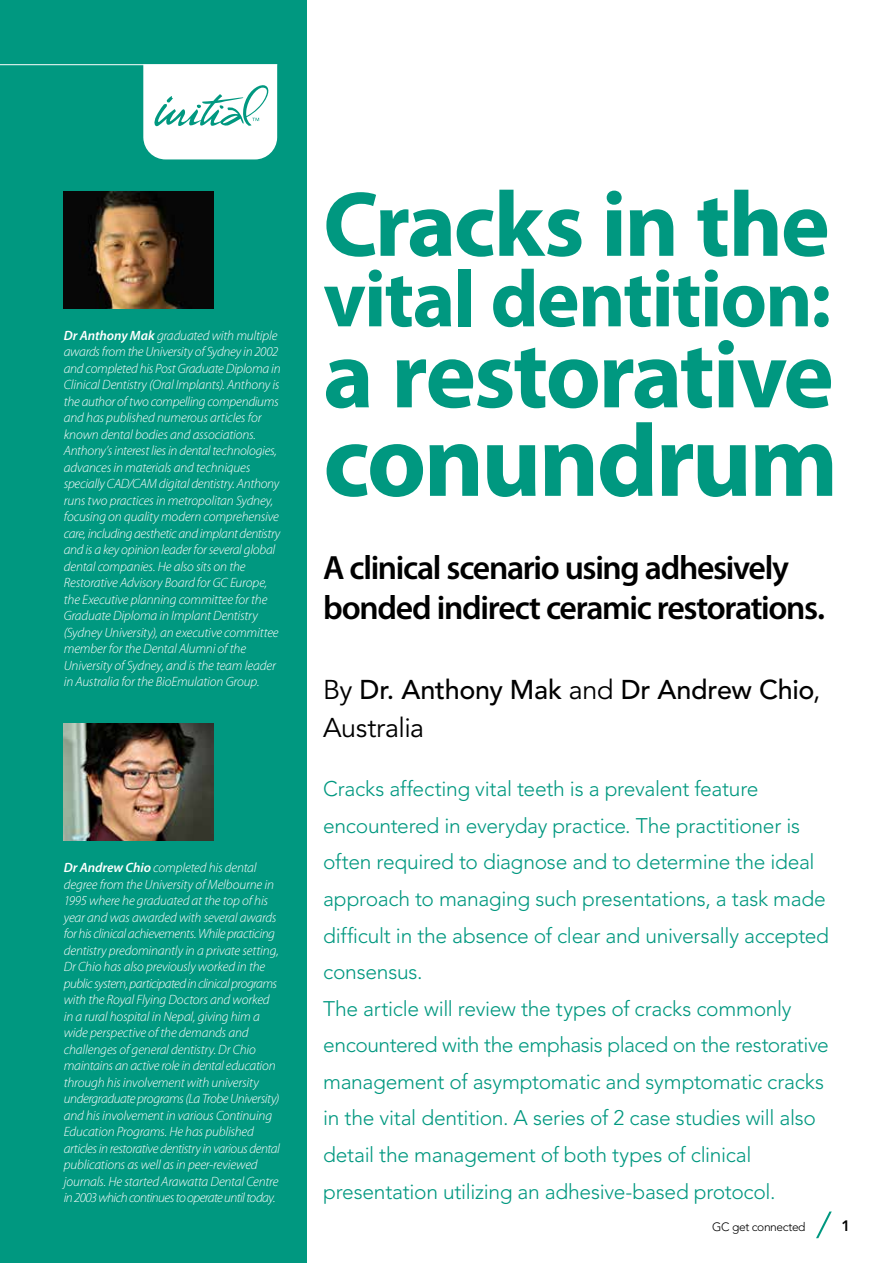
<style>
.page{position:relative;width:893px;height:1263px;background:#fff}
.page>*{position:absolute;margin:0;border:0;box-sizing:border-box;transform-origin:0 0}
.t1{font:700 103.5px "Myriad Pro";letter-spacing:-.025em;color:#009880}
.t2{font:700 96px "Myriad Pro";letter-spacing:-.025em;color:#009880}
.t3{font:700 93px "Myriad Pro";letter-spacing:-.025em;color:#009880}
.t4{font:700 81px "Myriad Pro";letter-spacing:-.025em;color:#009880}
.t5{font:600 33.75px/40.5px "Myriad Pro";letter-spacing:-.04em;color:#000}
.t6{font:500 27px/37.5px "Avenir LT Std";letter-spacing:-.01em;color:#000}
.t7{font:300 21px/36.6px "Avenir LT Std";letter-spacing:-.015em;color:#009880}
.t8{font:800 15px "Avenir LT Std";color:#000}
.t9{font:italic 300 13.5px/16.5px "Myriad Pro";letter-spacing:-.015em;color:#fff}
.t10{font:300 12px "Avenir LT Std";letter-spacing:-.03em;color:#000}
.s1{font-weight:600}
.s2{font-weight:400}
</style>
<div class="page">
<svg style="left:816px;top:1211px;width:16px;height:27px"></svg>
<div style="left:0;top:0;width:306px;height:1263px;background:#009880"></div>
<img style="left:64px;top:191px;width:150px;height:117px">
<hr style="left:0;top:64px;width:277px;height:1px;background:#fff">
<svg style="left:143px;top:64px;width:134px;height:95px;background:#e5f4f2"></svg>
<img style="left:64px;top:724px;width:150px;height:117px">
<p class="t9" style="left:64px;top:327px;width:218px"><span class="s1">Dr Anthony Mak</span> graduated with multiple awards from the University of Sydney in 2002 and completed his Post Graduate Diploma in Clinical Dentistry (Oral Implants). Anthony is the author of two compelling compendiums and has published numerous articles for known dental bodies and associations.<br>Anthony’s interest lies in dental technologies, advances in materials and techniques specially CAD/CAM digital dentistry. Anthony runs two practices in metropolitan Sydney, focusing on quality modern comprehensive care, including aesthetic and implant dentistry and is a key opinion leader for several global dental companies. He also sits on the Restorative Advisory Board for GC Europe, the Executive planning committee for the Graduate Diploma in Implant Dentistry (Sydney University), an executive committee member for the Dental Alumni of the University of Sydney, and is the team leader in Australia for the BioEmulation Group.</p>
<p class="t9" style="left:64px;top:860px;width:218px"><span class="s1">Dr Andrew Chio</span> completed his dental degree from the University of Melbourne in 1995 where he graduated at the top of his year and was awarded with several awards for his clinical achievements. While practicing dentistry predominantly in a private setting, Dr Chio has also previously worked in the public system, participated in clinical programs with the Royal Flying Doctors and worked in a rural hospital in Nepal, giving him a wide perspective of the demands and challenges of general dentistry. Dr Chio maintains an active role in dental education through his involvement with university undergraduate programs (La Trobe University) and his involvement in various Continuing Education Programs. He has published articles in restorative dentistry in various dental publications as well as in peer-reviewed journals. He started Arawatta Dental Centre in 2003 which continues to operate until today.</p>
<h3 class="t3" style="left:323px;top:172px;width:508px">Cracks in the</h3>
<h3 class="t4" style="left:323px;top:254px;width:509px">vital dentition:</h3>
<h2 class="t2" style="left:323px;top:321px;width:512px">a restorative</h2>
<h1 class="t1" style="left:323px;top:403px;width:517px">conundrum</h1>
<h3 class="t5" style="left:323px;top:548px;width:503px">A clinical scenario using adhesively bonded indirect ceramic restorations.</h3>
<h3 class="t6" style="left:323px;top:672px;width:499px"><span class="s2">By</span> Dr. Anthony Mak <span class="s2">and</span> Dr Andrew Chio<span class="s2">,<br>Australia</span></h3>
<p class="t7" style="left:323px;top:771px;width:507px">Cracks affecting vital teeth is a prevalent feature encountered in everyday practice. The practitioner is often required to diagnose and to determine the ideal approach to managing such presentations, a task made difficult in the absence of clear and universally accepted consensus.<br>The article will review the types of cracks commonly encountered with the emphasis placed on the restorative management of asymptomatic and symptomatic cracks in the vital dentition. A series of 2 case studies will also detail the management of both types of clinical presentation utilizing an adhesive-based protocol.</p>
<p class="t10" style="left:712px;top:1219px;width:95px">GC get connected</p>
<p class="t8" style="left:842px;top:1216px;width:10px">1</p>
</div>
